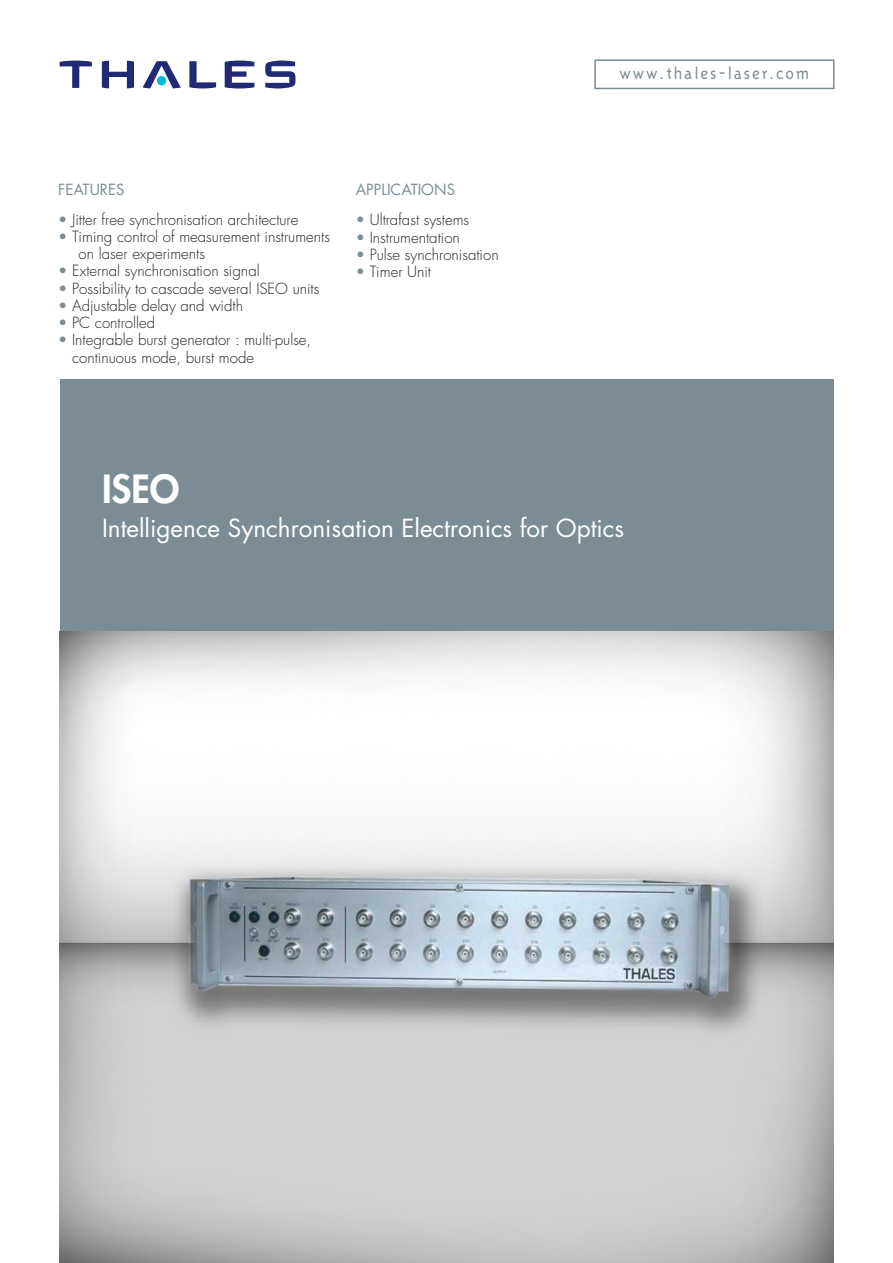
<style>
.page{position:relative;width:893px;height:1263px;background:#fff}
.page>*{position:absolute;margin:0;border:0;box-sizing:border-box;transform-origin:0 0}
.t1{font:800 37.8px "Futura Std";color:#fff}
.t2{font:24.3px "Futura Std";color:#fff}
.t3{font:300 18px "Triplex";letter-spacing:.1em;color:#7b8c95}
.t4{font:300 15px/17.2px "Futura Std";color:#231f20}
.t5{font:15px "Futura Std";color:#7b8c95}
.s1{color:#7b8c95}
</style>
<div class="page">
<svg style="left:265px;top:61px;width:30px;height:27px"></svg>
<svg style="left:225px;top:61px;width:29px;height:27px"></svg>
<svg style="left:189px;top:61px;width:27px;height:27px"></svg>
<svg style="left:143px;top:61px;width:38px;height:27px"></svg>
<div style="left:157px;top:76px;width:9px;height:9px;background:#00badf;border-radius:50%"></div>
<svg style="left:102px;top:61px;width:32px;height:27px"></svg>
<svg style="left:60px;top:61px;width:32px;height:27px"></svg>
<div style="left:60px;top:379px;width:773px;height:252px;background:#7b8c95"></div>
<div style="left:594px;top:59px;width:240px;height:30px;border:2px solid #7b8c95"></div>
<img style="left:59px;top:631px;width:774px;height:632px">
<p class="t5" style="left:58px;top:180px;width:68px">FEATURES</p>
<p class="t4" style="left:58px;top:211px;width:242px"><span class="s1">•</span> Jitter free synchronisation architecture</p>
<p class="t4" style="left:79px;top:228px;width:253px;text-indent:-20px"><span class="s1">•</span> Timing control of measurement instruments on laser experiments</p>
<p class="t4" style="left:58px;top:263px;width:203px"><span class="s1">•</span> External synchronisation signal</p>
<p class="t4" style="left:58px;top:280px;width:263px"><span class="s1">•</span> Possibility to cascade several ISEO units</p>
<p class="t4" style="left:58px;top:297px;width:186px"><span class="s1">•</span> Adjustable delay and width</p>
<p class="t4" style="left:58px;top:315px;width:99px"><span class="s1">•</span> PC controlled</p>
<p class="t4" style="left:58px;top:332px;width:255px"><span class="s1">•</span> Integrable burst generator : multi-pulse,</p>
<p class="t4" style="left:72px;top:349px;width:183px">continuous mode, burst mode</p>
<p class="t5" style="left:356px;top:180px;width:101px">APPLICATIONS</p>
<p class="t4" style="left:356px;top:211px;width:115px"><span class="s1">•</span> Ultrafast systems</p>
<p class="t4" style="left:356px;top:229px;width:106px"><span class="s1">•</span> Instrumentation</p>
<p class="t4" style="left:356px;top:246px;width:144px"><span class="s1">•</span> Pulse synchronisation</p>
<p class="t4" style="left:356px;top:264px;width:77px"><span class="s1">•</span> Timer Unit</p>
<p class="t3" style="left:620px;top:63px;width:191px">www.thales-laser.com</p>
<p class="t1" style="left:102px;top:465px;width:79px">ISEO</p>
<p class="t2" style="left:102px;top:512px;width:524px">Intelligence Synchronisation Electronics for Optics</p>
</div>
